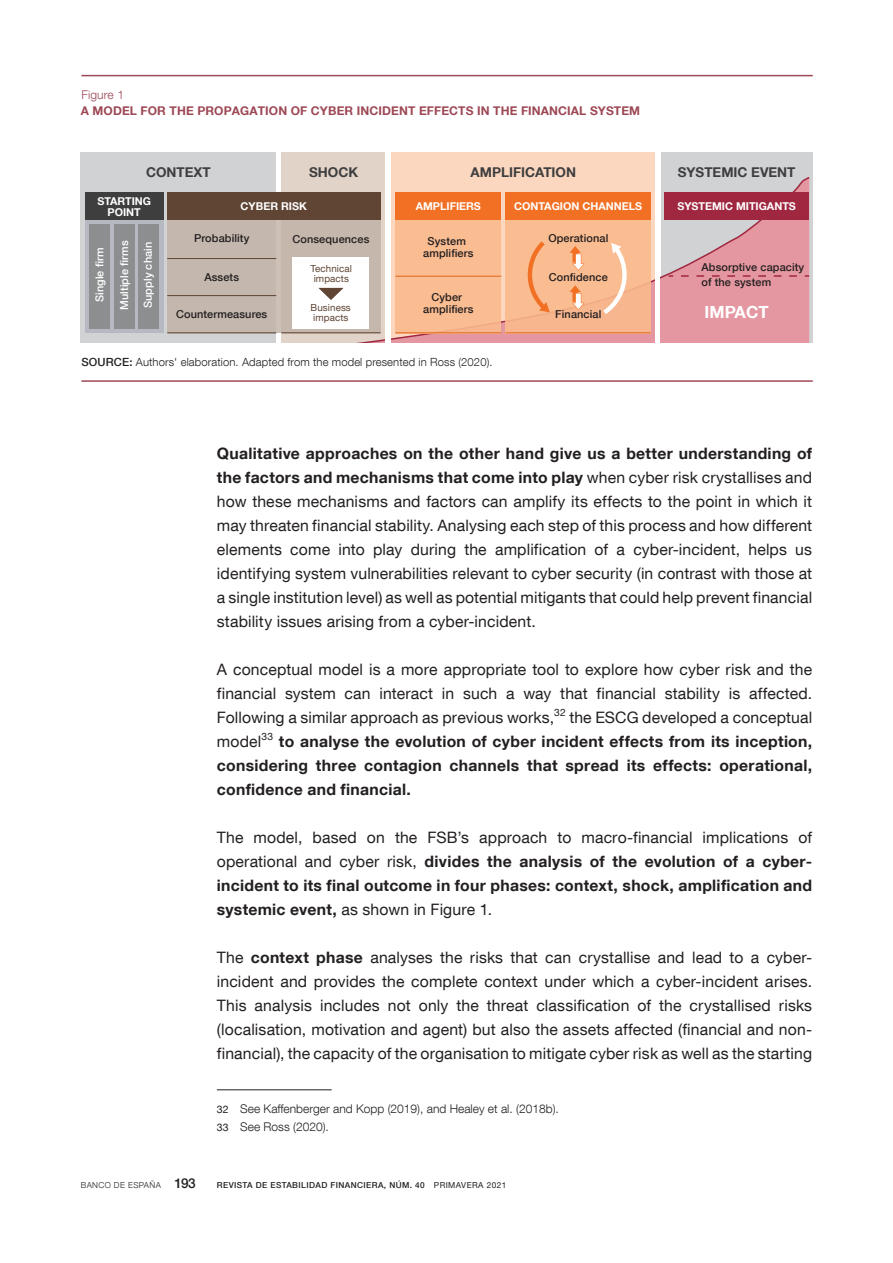
<style>
.page{position:relative;width:893px;height:1263px;background:#fff}
.page>*{position:absolute;margin:0;border:0;box-sizing:border-box;transform-origin:0 0}
.t1{font:700 16.8px "Bd E Neue Helvetica";color:#fff}
.t2{font:15.75px/24px "Bd E Neue Helvetica";letter-spacing:.01em;color:#231f20;text-align:justify}
.t3{font:700 15.75px/24px "Bd E Neue Helvetica";letter-spacing:.02em;color:#231f20;text-align:justify}
.t4{font:700 13.5px "Bd E Neue Helvetica";color:#3e3e3f}
.t5{font:300 12px/18.6px "Bd E Neue Helvetica";color:#231f20}
.t6{font:700 12px "Bd E Neue Helvetica";letter-spacing:.01em;color:#9d4855}
.t7{font:300 12px "Bd E Neue Helvetica";letter-spacing:.01em;color:#9d4855}
.t8{font:300 11.25px "Bd E Neue Helvetica";letter-spacing:.01em;color:#231f20}
.t9{font:500 10.95px/12px "Bd E Neue Helvetica";letter-spacing:.01em;color:#231f20;text-align:center}
.t10{font:500 10.95px/23.7px "Bd E Neue Helvetica";letter-spacing:.01em;color:#fff}
.t11{font:700 10.8px/10.5px "Bd E Neue Helvetica";color:#fff;text-align:center}
.t12{font:9.75px/10.5px "Bd E Neue Helvetica";letter-spacing:.01em;color:#604535;text-align:center}
.t13{font:500 8.25px "Bd E Neue Helvetica";letter-spacing:.05em;color:#231f20}
.t14{font:300 8.25px "Bd E Neue Helvetica";letter-spacing:.05em;color:#231f20}
.s1{font-weight:500}
.s2{font-weight:700}
.s3{font-weight:400}
.s4{font-weight:400;font-size:10.5px}
.s5{font-weight:500;font-size:13.5px}
</style>
<div class="page">
<hr style="left:217px;top:1089px;width:115px;height:1px;background:#231f20">
<div style="left:81px;top:152px;width:195px;height:191px;background:#d1d2d4"></div>
<svg style="left:85px;top:219px;width:78px;height:114px;background:#acafb6"></svg>
<div style="left:90px;top:223px;width:20px;height:105px;background:#8c8e8f"></div>
<div style="left:114px;top:223px;width:20px;height:105px;background:#8c8e8f"></div>
<div style="left:138px;top:223px;width:20px;height:105px;background:#8c8e8f"></div>
<hr style="left:81px;top:75px;width:732px;height:1px;background:#9d4855">
<hr style="left:81px;top:380px;width:732px;height:2px;background:#9d4855">
<div style="left:391px;top:152px;width:263px;height:191px;background:#fcd7c0"></div>
<div style="left:661px;top:152px;width:151px;height:191px;background:#d1d2d4"></div>
<div style="left:281px;top:152px;width:104px;height:191px;background:#e1d3c8"></div>
<div style="left:167px;top:192px;width:214px;height:141px;background:#c3b7ae"></div>
<div style="left:85px;top:192px;width:78px;height:27px;background:#3e3e3f"></div>
<div style="left:167px;top:192px;width:214px;height:27px;background:#604535"></div>
<svg style="left:661px;top:177px;width:149px;height:166px"></svg>
<div style="left:293px;top:257px;width:76px;height:71px;background:#fff"></div>
<hr style="left:167px;top:258px;width:109px;height:1px;background:#604535">
<hr style="left:281px;top:332px;width:100px;height:1px;background:#604535">
<hr style="left:167px;top:295px;width:109px;height:1px;background:#604535">
<hr style="left:167px;top:332px;width:109px;height:1px;background:#604535">
<svg style="left:391px;top:192px;width:263px;height:151px;background:#f6ab7e"></svg>
<svg style="left:318px;top:219px;width:67px;height:124px"></svg>
<p class="t7" style="left:81px;top:87px;width:44px">Figure 1</p>
<p class="t6" style="left:81px;top:103px;width:561px">A MODEL FOR THE PROPAGATION OF CYBER INCIDENT EFFECTS IN THE FINANCIAL SYSTEM</p>
<p class="t4" style="left:146px;top:163px;width:66px">CONTEXT</p>
<p class="t4" style="left:309px;top:163px;width:51px">SHOCK</p>
<p class="t4" style="left:471px;top:163px;width:107px">AMPLIFICATION</p>
<p class="t4" style="left:678px;top:163px;width:119px">SYSTEMIC EVENT</p>
<p class="t11" style="left:241px;top:200px;width:68px">CYBER RISK</p>
<p class="t11" style="left:416px;top:200px;width:67px">AMPLIFIERS</p>
<p class="t11" style="left:97px;top:196px;width:55px">STARTING<br>POINT</p>
<p class="t11" style="left:514px;top:200px;width:129px">CONTAGION CHANNELS</p>
<p class="t11" style="left:677px;top:200px;width:120px">SYSTEMIC MITIGANTS</p>
<p class="t10" style="left:88px;top:302px;width:56px;rotate:-90deg">Single firm</p>
<p class="t10" style="left:112px;top:310px;width:71px;rotate:-90deg">Multiple firms<br>Supply chain</p>
<p class="t9" style="left:194px;top:232px;width:57px">Probability</p>
<p class="t9" style="left:204px;top:271px;width:36px">Assets</p>
<p class="t9" style="left:176px;top:308px;width:93px">Countermeasures</p>
<p class="t9" style="left:292px;top:233px;width:78px">Consequences</p>
<p class="t12" style="left:311px;top:263px;width:43px">Technical impacts</p>
<p class="t12" style="left:311px;top:302px;width:42px;text-align:left">Business impacts</p>
<p class="t9" style="left:423px;top:235px;width:52px">System amplifiers</p>
<p class="t9" style="left:423px;top:291px;width:52px">Cyber amplifiers</p>
<p class="t8" style="left:82px;top:355px;width:413px"><span class="s1">SOURCE:</span> Authors' elaboration. Adapted from the model presented in Ross (2020).</p>
<p class="t9" style="left:548px;top:232px;width:61px">Operational</p>
<p class="t9" style="left:549px;top:271px;width:60px">Confidence</p>
<p class="t9" style="left:555px;top:308px;width:48px">Financial</p>
<p class="t9" style="left:701px;top:260px;width:104px;line-height:15px;text-align:left">Absorptive capacity of the system</p>
<p class="t1" style="left:705px;top:301px;width:66px">IMPACT</p>
<p class="t2" style="left:217px;top:441px;width:597px"><span class="s2">Qualitative approaches on the other hand give us a better understanding of the factors and mechanisms that come into play</span> when cyber risk crystallises and how these mechanisms and factors can amplify its effects to the point in which it may threaten financial stability. Analysing each step of this process and how different elements come into play during the amplification of a cyber-incident, helps us identifying system vulnerabilities relevant to cyber security (in contrast with those at a single institution level) as well as potential mitigants that could help prevent financial stability issues arising from a cyber-incident.</p>
<p class="t2" style="left:217px;top:657px;width:597px">A conceptual model is a more appropriate tool to explore how cyber risk and the financial system can interact in such a way that financial stability is affected.<br>Following a similar approach as previous works,<sup>32</sup> the ESCG developed a conceptual model<sup>33</sup> <span class="s2">to analyse the evolution of cyber incident effects from its inception, considering three contagion channels that spread its effects: operational, confidence and financial.</span></p>
<p class="t3" style="left:217px;top:825px;width:597px"><span class="s3">The model, based on the FSB’s approach to macro-financial implications of operational and cyber risk,</span> divides the analysis of the evolution of a cyber&shy;incident to its final outcome in four phases: context, shock, amplification and systemic event, <span class="s3">as shown in Figure 1.</span></p>
<p class="t2" style="left:217px;top:945px;width:597px">The <span class="s2">context phase</span> analyses the risks that can crystallise and lead to a cyber&shy;incident and provides the complete context under which a cyber-incident arises.<br>This analysis includes not only the threat classification of the crystallised risks (localisation, motivation and agent) but also the assets affected (financial and non&shy;financial), the capacity of the organisation to mitigate cyber risk as well as the starting</p>
<p class="t5" style="left:217px;top:1099px;width:343px"><span class="s4">32</span> See Kaffenberger and Kopp (2019), and Healey et al. (2018b).<br><span class="s4">33</span> See Ross (2020).</p>
<p class="t14" style="left:81px;top:1180px;width:116px">BANCO DE ESPAÑA <span class="s5">193</span></p>
<p class="t13" style="left:217px;top:1180px;width:291px">REVISTA DE ESTABILIDAD FINANCIERA, NÚM. 40 <span class="s3">PRIMAVERA 2021</span></p>
</div>
